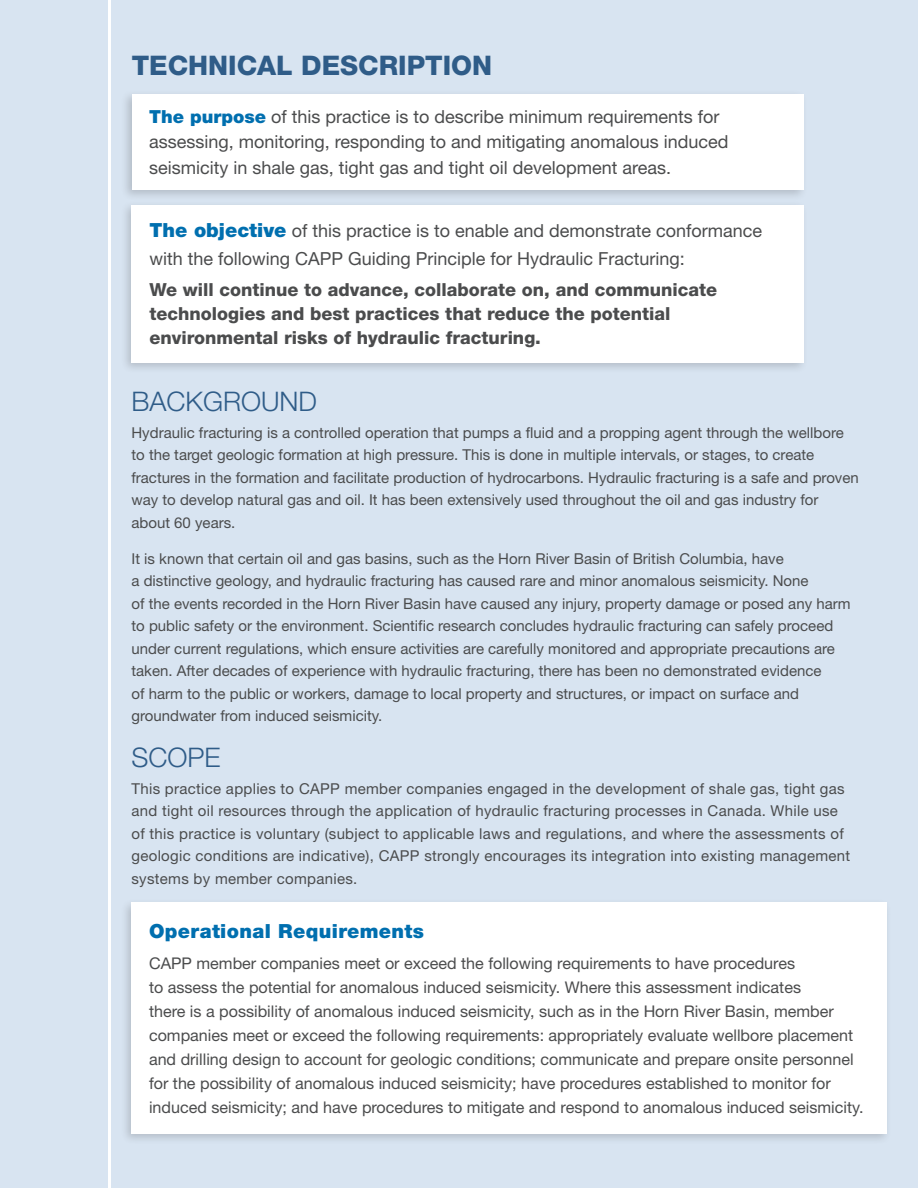
<style>
.page{position:relative;width:918px;height:1188px;background:#d8e4f1}
.page>*{position:absolute;margin:0;border:0;box-sizing:border-box;transform-origin:0 0}
.head{font:800 27px "Helvetica Neue";color:#2f5c88}
.bullet{font:300 27px "Helvetica Neue";color:#2f5c88}
.head-2{font:300 27px "Helvetica Neue";color:#2f5c88}
.subhead{font:900 19.5px "Helvetica Neue";letter-spacing:.02em;color:#006faf}
.body{font:18px/25.5px "Helvetica Neue";color:#4b4c4d}
.bullet-2{font:800 18px/24px "Helvetica Neue";color:#4b4c4d}
.body-2{font:16.2px/24px "Helvetica Neue";color:#4b4c4d}
.body-3{font:15px/22.5px "Helvetica Neue";color:#4b4c4d}
.body-4{font:15px/22.5px "Helvetica Neue";letter-spacing:.02em;color:#4b4c4d}
.s1{font-weight:900;color:#006faf}
.s2{font-weight:900;font-size:19.5px;color:#006faf}
</style>
<div class="page">
<div style="left:120px;top:898px;width:773px;height:248px;background:#231f20;opacity:.2"></div>
<div style="left:131px;top:903px;width:756px;height:231px;background:#fff"></div>
<hr style="left:108px;top:0;width:3px;height:1188px;background:#fff">
<div style="left:120px;top:89px;width:689px;height:113px;background:#231f20;opacity:.2"></div>
<div style="left:132px;top:94px;width:672px;height:96px;background:#fff"></div>
<div style="left:120px;top:200px;width:688px;height:174px;background:#231f20;opacity:.2"></div>
<div style="left:131px;top:205px;width:673px;height:158px;background:#fff"></div>
<p class="head" style="left:132px;top:49px;width:362px">TECHNICAL DESCRIPTION</p>
<p class="body" style="left:149px;top:103px;width:581px"><span class="s1">The purpose</span> of this practice is to describe minimum requirements for assessing, monitoring, responding to and mitigating anomalous induced seismicity in shale gas, tight gas and tight oil development areas.</p>
<p class="body" style="left:150px;top:216px;width:614px;line-height:28.5px"><span class="s2">The objective</span> of this practice is to enable and demonstrate conformance with the following CAPP Guiding Principle for Hydraulic Fracturing:</p>
<p class="bullet-2" style="left:150px;top:277px;width:569px">We will continue to advance, collaborate on, and communicate technologies and best practices that reduce the potential environmental risks of hydraulic fracturing.</p>
<p class="bullet" style="left:131px;top:385px;width:187px">BACKGROUND</p>
<p class="body-3" style="left:131px;top:421px;width:729px">Hydraulic fracturing is a controlled operation that pumps a fluid and a propping agent through the wellbore to the target geologic formation at high pressure. This is done in multiple intervals, or stages, to create fractures in the formation and facilitate production of hydrocarbons. Hydraulic fracturing is a safe and proven way to develop natural gas and oil. It has been extensively used throughout the oil and gas industry for about 60 years.</p>
<p class="body-3" style="left:131px;top:547px;width:721px">It is known that certain oil and gas basins, such as the Horn River Basin of British Columbia, have<br>a distinctive geology, and hydraulic fracturing has caused rare and minor anomalous seismicity. None<br>of the events recorded in the Horn River Basin have caused any injury, property damage or posed any harm to public safety or the environment. Scientific research concludes hydraulic fracturing can safely proceed under current regulations, which ensure activities are carefully monitored and appropriate precautions are taken. After decades of experience with hydraulic fracturing, there has been no demonstrated evidence<br>of harm to the public or workers, damage to local property and structures, or impact on surface and groundwater from induced seismicity.</p>
<p class="head-2" style="left:131px;top:741px;width:91px">SCOPE</p>
<p class="body-4" style="left:131px;top:777px;width:720px">This practice applies to CAPP member companies engaged in the development of shale gas, tight gas and tight oil resources through the application of hydraulic fracturing processes in Canada. While use of this practice is voluntary (subject to applicable laws and regulations, and where the assessments of geologic conditions are indicative), CAPP strongly encourages its integration into existing management systems by member companies.</p>
<p class="subhead" style="left:149px;top:920px;width:277px">Operational Requirements</p>
<p class="body-2" style="left:149px;top:951px;width:716px">CAPP member companies meet or exceed the following requirements to have procedures<br>to assess the potential for anomalous induced seismicity. Where this assessment indicates<br>there is a possibility of anomalous induced seismicity, such as in the Horn River Basin, member companies meet or exceed the following requirements: appropriately evaluate wellbore placement and drilling design to account for geologic conditions; communicate and prepare onsite personnel for the possibility of anomalous induced seismicity; have procedures established to monitor for induced seismicity; and have procedures to mitigate and respond to anomalous induced seismicity.</p>
</div>
